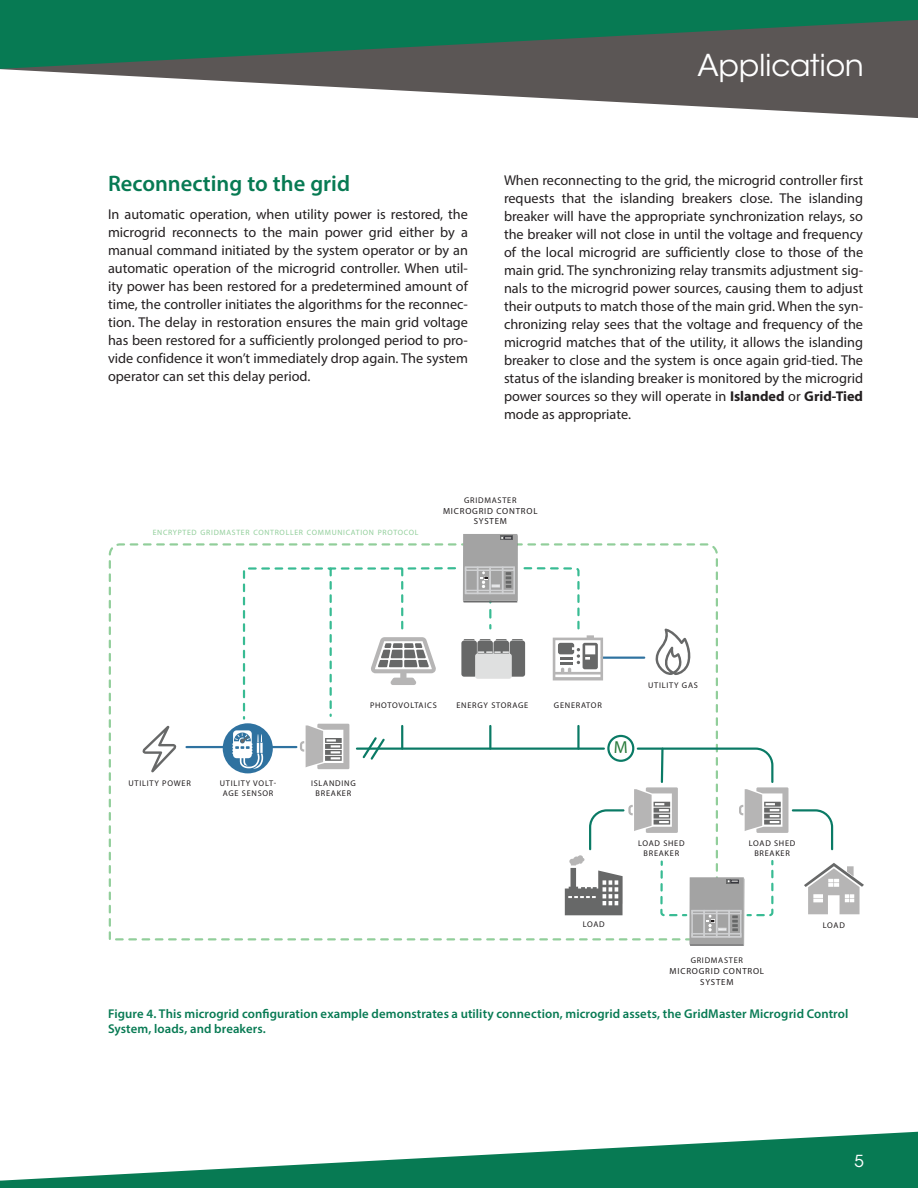
<style>
.page{position:relative;width:918px;height:1188px;background:#fff}
.page>*{position:absolute;margin:0;border:0;box-sizing:border-box;transform-origin:0 0}
.t1{font:30px "ITC Avant Garde Std";letter-spacing:-.01em;color:#fff}
.t2{font:600 22.5px "Myriad Pro";color:#077a53}
.t3{font:17.4px "Eurostile";color:#2a7b3c}
.t4{font:16.5px "ITC Avant Garde Std";color:#fff}
.t5{font:14.25px/18px "Myriad Pro";color:#231f20;text-align:justify}
.t6{font:600 12.75px/15.3px "Myriad Pro";letter-spacing:.005em;color:#077a53}
.t7{font:700 8.85px/10.6px "Eurostile";letter-spacing:.09em;color:#211d1e;text-align:center}
.t8{font:700 8.25px/9.9px "Eurostile";letter-spacing:.09em;color:#211d1e;text-align:center}
.t9{font:700 7.8px "Eurostile";letter-spacing:.09em;color:#91ce9a}
.s1{font-weight:700}
</style>
<div class="page">
<svg style="left:0;top:1131px;width:918px;height:57px;fill:#077a53"></svg>
<svg style="left:0;top:0;width:918px;height:118px"></svg>
<svg style="left:108px;top:543px;width:610px;height:398px"></svg>
<div style="left:223px;top:723px;width:50px;height:50px;background:#2f72a0;border-radius:50%"></div>
<hr style="left:357px;top:748px;width:247px;height:2px;background:#0a7a65">
<div style="left:607px;top:735px;width:27px;height:27px;border:2px solid #0a7a65;border-radius:50%"></div>
<svg style="left:300px;top:724px;width:49px;height:45px"></svg>
<svg style="left:655px;top:629px;width:38px;height:46px"></svg>
<svg style="left:142px;top:726px;width:34px;height:46px"></svg>
<svg style="left:361px;top:735px;width:26px;height:27px"></svg>
<div style="left:461px;top:641px;width:16px;height:36px;background:#676868;border-radius:3px"></div>
<div style="left:477px;top:641px;width:16px;height:36px;background:#676868;border-radius:3px"></div>
<div style="left:494px;top:641px;width:15px;height:36px;background:#676868;border-radius:3px"></div>
<div style="left:510px;top:641px;width:15px;height:36px;background:#676868;border-radius:3px"></div>
<div style="left:475px;top:654px;width:37px;height:25px;background:#dfe0e0;border-radius:3px"></div>
<svg style="left:478px;top:651px;width:31px;height:2px"></svg>
<svg style="left:464px;top:639px;width:59px;height:1px"></svg>
<svg style="left:371px;top:637px;width:65px;height:48px"></svg>
<svg style="left:553px;top:635px;width:50px;height:45px"></svg>
<svg style="left:232px;top:730px;width:32px;height:39px"></svg>
<svg style="left:463px;top:534px;width:55px;height:94px"></svg>
<svg style="left:565px;top:746px;width:299px;height:200px"></svg>
<h1 class="t1" style="left:698px;top:47px;width:168px">Application</h1>
<h2 class="t2" style="left:108px;top:169px;width:244px">Reconnecting to the grid</h2>
<p class="t5" style="left:108px;top:205px;width:362px">In automatic operation, when utility power is restored, the microgrid reconnects to the main power grid either by a manual command initiated by the system operator or by an automatic operation of the microgrid controller. When util&shy;ity power has been restored for a predetermined amount of time, the controller initiates the algorithms for the reconnec&shy;tion. The delay in restoration ensures the main grid voltage has been restored for a sufficiently prolonged period to pro&shy;vide confidence it won’t immediately drop again. The system operator can set this delay period.</p>
<p class="t5" style="left:504px;top:171px;width:361px">When reconnecting to the grid, the microgrid controller first requests that the islanding breakers close. The islanding breaker will have the appropriate synchronization relays, so the breaker will not close in until the voltage and frequency of the local microgrid are sufficiently close to those of the main grid. The synchronizing relay transmits adjustment sig&shy;nals to the microgrid power sources, causing them to adjust their outputs to match those of the main grid. When the syn&shy;chronizing relay sees that the voltage and frequency of the microgrid matches that of the utility, it allows the islanding breaker to close and the system is once again grid-tied. The status of the islanding breaker is monitored by the microgrid power sources so they will operate in <span class="s1">Islanded</span> or <span class="s1">Grid-Tied </span>mode as appropriate.</p>
<p class="t9" style="left:153px;top:528px;width:267px">ENCRYPTED GRIDMASTER CONTROLLER COMMUNICATION PROTOCOL</p>
<p class="t8" style="left:464px;top:495px;width:54px">GRIDMASTER</p>
<p class="t7" style="left:443px;top:505px;width:96px">MICROGRID CONTROL<br>SYSTEM</p>
<p class="t8" style="left:128px;top:778px;width:64px">UTILITY POWER</p>
<p class="t8" style="left:220px;top:778px;width:58px">UTILITY VOLT-<br>AGE SENSOR</p>
<p class="t8" style="left:370px;top:700px;width:68px">PHOTOVOLTAICS</p>
<p class="t8" style="left:456px;top:700px;width:73px">ENERGY STORAGE</p>
<p class="t8" style="left:311px;top:778px;width:46px">ISLANDING<br>BREAKER</p>
<p class="t8" style="left:554px;top:700px;width:49px">GENERATOR</p>
<p class="t3" style="left:614px;top:737px;width:15px">M</p>
<p class="t8" style="left:648px;top:680px;width:51px">UTILITY GAS</p>
<p class="t8" style="left:638px;top:838px;width:48px">LOAD SHED<br>BREAKER</p>
<p class="t8" style="left:749px;top:838px;width:48px">LOAD SHED<br>BREAKER</p>
<p class="t8" style="left:583px;top:919px;width:23px">LOAD</p>
<p class="t8" style="left:823px;top:920px;width:23px">LOAD</p>
<p class="t8" style="left:691px;top:955px;width:54px">GRIDMASTER</p>
<p class="t6" style="left:108px;top:1006px;width:742px">Figure 4. This microgrid configuration example demonstrates a utility connection, microgrid assets, the GridMaster Microgrid Control<br>System, loads, and breakers.</p>
<p class="t4" style="left:854px;top:1151px;width:11px">5</p>
</div>
